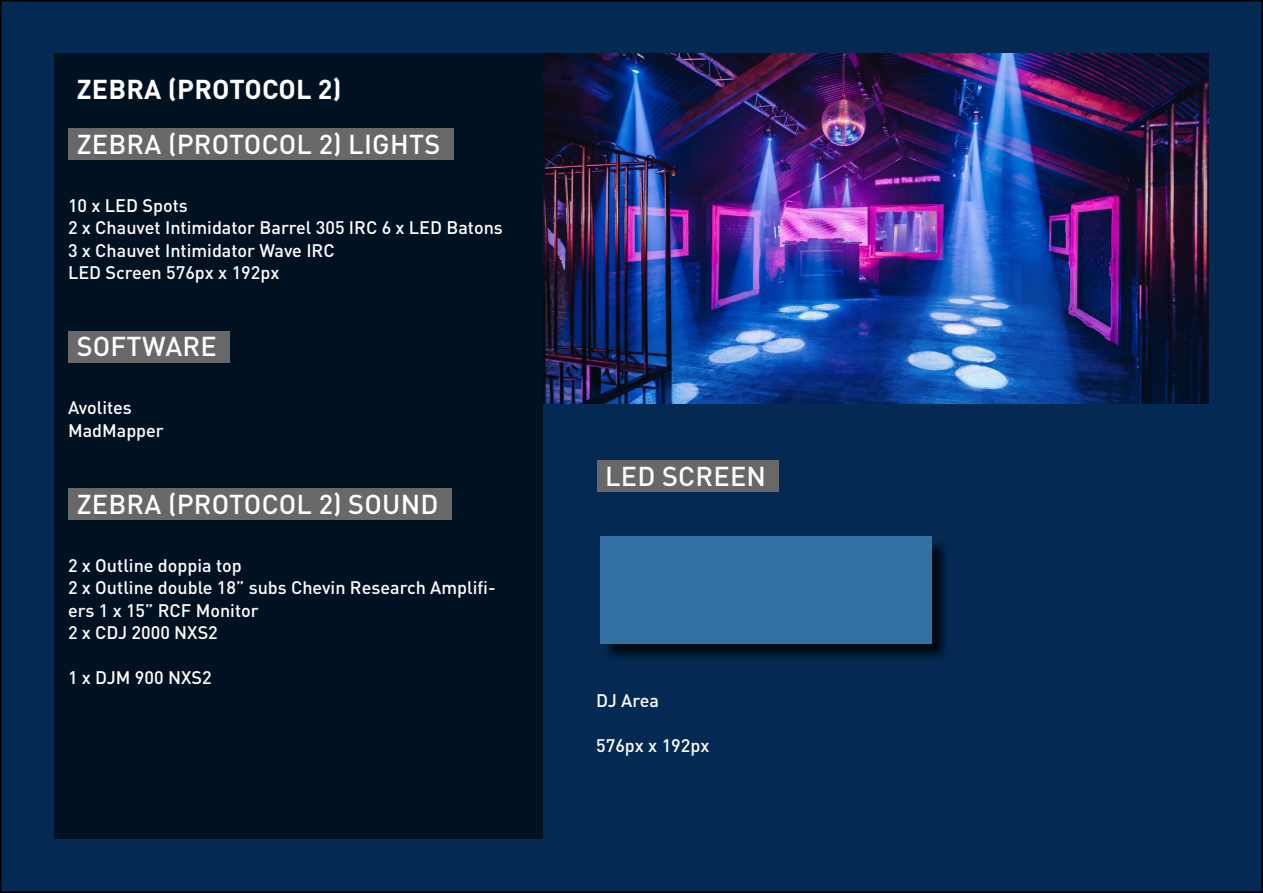
<style>
.page{position:relative;width:1263px;height:893px;background:#fff}
.page>*{position:absolute;margin:0;border:0;box-sizing:border-box;transform-origin:0 0}
.t1{font:500 27px "DIN Pro";letter-spacing:.01em;color:#fff}
.t2{font:700 27px "DIN Pro";letter-spacing:.01em;color:#fff}
.t3{font:500 18px/22.5px "DIN Pro";color:#fff}
</style>
<div class="page">
<div style="left:1px;top:1px;width:1261px;height:891px;background:#042a54"></div>
<div style="left:597px;top:460px;width:182px;height:32px;background:#686868"></div>
<img style="left:543px;top:53px;width:666px;height:351px">
<div style="left:54px;top:53px;width:489px;height:786px;background:#001121"></div>
<div style="left:68px;top:128px;width:385px;height:32px;background:#686868"></div>
<div style="left:68px;top:331px;width:162px;height:32px;background:#686868"></div>
<div style="left:68px;top:488px;width:383px;height:32px;background:#686868"></div>
<div style="left:602px;top:538px;width:348px;height:124px;background:#000;opacity:.75"></div>
<div style="left:600px;top:536px;width:331px;height:108px;background:#3471a3"></div>
<h1 class="t2" style="left:77px;top:71px;width:267px">ZEBRA (PROTOCOL 2)</h1>
<h1 class="t1" style="left:77px;top:126px;width:365px">ZEBRA (PROTOCOL 2) LIGHTS</h1>
<p class="t3" style="left:68px;top:193px;width:436px">10 x LED Spots<br>2 x Chauvet Intimidator Barrel 305 IRC 6 x LED Batons<br>3 x Chauvet Intimidator Wave IRC<br>LED Screen 576px x 192px</p>
<h1 class="t1" style="left:77px;top:328px;width:142px">SOFTWARE</h1>
<p class="t3" style="left:68px;top:396px;width:97px">Avolites<br>MadMapper</p>
<h1 class="t1" style="left:77px;top:486px;width:363px">ZEBRA (PROTOCOL 2) SOUND</h1>
<p class="t3" style="left:68px;top:553px;width:429px">2 x Outline doppia top<br>2 x Outline double 18” subs Chevin Research Amplifi&shy;ers 1 x 15” RCF Monitor<br>2 x CDJ 2000 NXS2</p>
<p class="t3" style="left:68px;top:666px;width:145px">1 x DJM 900 NXS2</p>
<h1 class="t1" style="left:605px;top:458px;width:163px">LED SCREEN</h1>
<p class="t3" style="left:596px;top:688px;width:64px">DJ Area</p>
<p class="t3" style="left:596px;top:733px;width:115px">576px x 192px</p>
</div>
